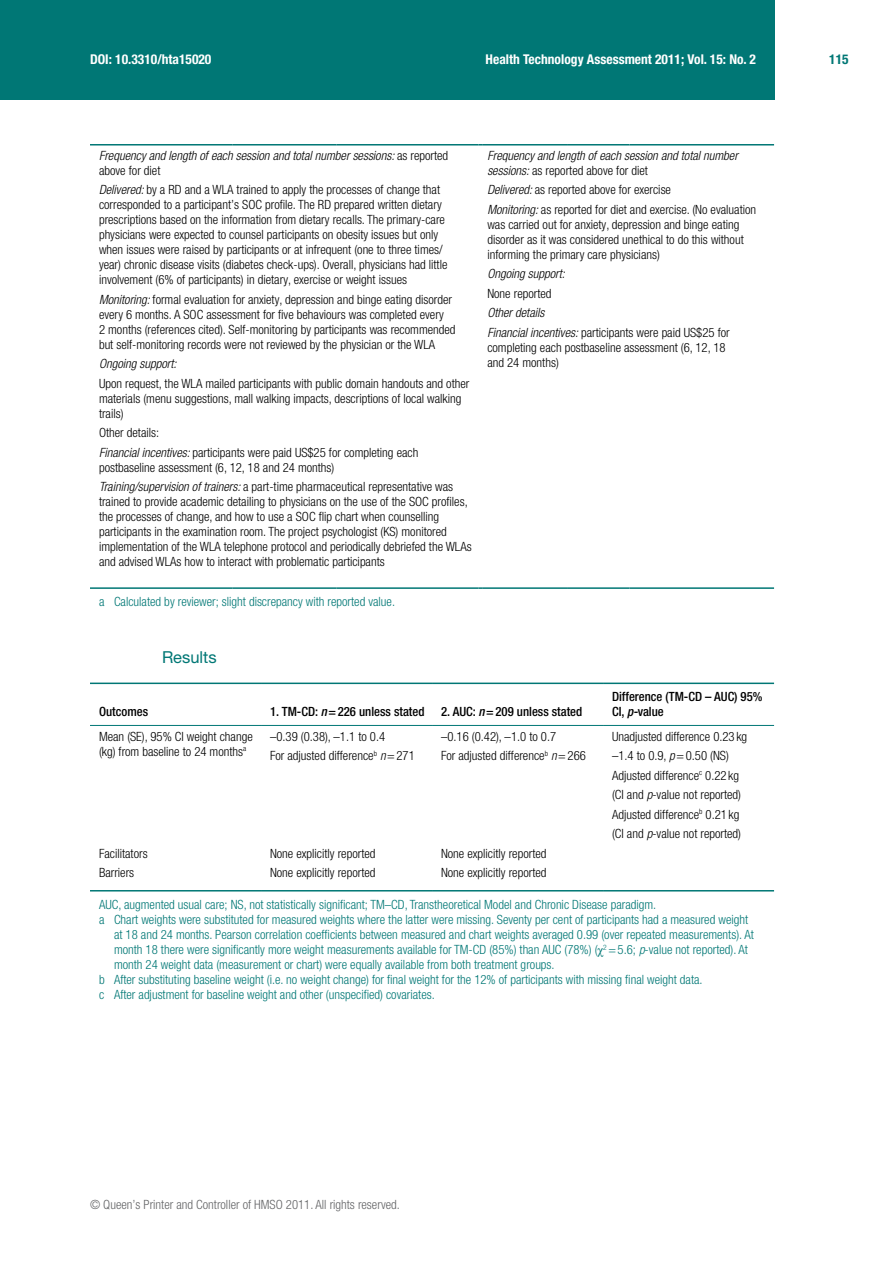
<style>
.page{position:relative;width:893px;height:1263px;background:#fff}
.page>*{position:absolute;margin:0;border:0;box-sizing:border-box;transform-origin:0 0}
.t1{font:16.5px "Helvetica Neue LT Pro";color:#007775}
.t2{font:700 condensed 13.5px "Helvetica Neue LT Pro";color:#fff}
.t3{font:700 condensed 13.5px "Helvetica Neue LT Pro";color:#007775}
.t4{font:300 condensed 12.75px/15px "Helvetica Neue LT Pro";color:#000}
.t5{font:300 condensed 12.75px "Helvetica Neue LT Pro";color:#007775}
.t6{font:italic 300 condensed 12.75px/15px "Helvetica Neue LT Pro";color:#000}
.t7{font:500 condensed 12.75px/15px "Helvetica Neue LT Pro";color:#000}
.t8{font:300 condensed 12.75px "Helvetica Neue LT Pro";color:#636466}
.s1{font-style:normal}
.s2{font-style:italic}
.s3{font-family:"Times New Roman";font-weight:400;font-stretch:normal}
</style>
<div class="page">
<div style="left:0;top:0;width:774px;height:99px;background:#007775"></div>
<hr style="left:90px;top:587px;width:142px;height:2px;background:#007775">
<hr style="left:232px;top:587px;width:104px;height:2px;background:#007775">
<hr style="left:336px;top:587px;width:142px;height:2px;background:#007775">
<hr style="left:483px;top:587px;width:84px;height:2px;background:#007775">
<hr style="left:567px;top:587px;width:62px;height:2px;background:#007775">
<hr style="left:629px;top:587px;width:145px;height:2px;background:#007775">
<hr style="left:90px;top:144px;width:142px;height:2px;background:#007775">
<hr style="left:232px;top:144px;width:104px;height:2px;background:#007775">
<hr style="left:336px;top:144px;width:142px;height:2px;background:#007775">
<hr style="left:483px;top:144px;width:84px;height:2px;background:#007775">
<hr style="left:567px;top:144px;width:62px;height:2px;background:#007775">
<hr style="left:629px;top:144px;width:145px;height:2px;background:#007775">
<hr style="left:90px;top:890px;width:171px;height:1px;background:#007775">
<hr style="left:261px;top:890px;width:171px;height:1px;background:#007775">
<hr style="left:432px;top:890px;width:171px;height:1px;background:#007775">
<hr style="left:603px;top:890px;width:171px;height:1px;background:#007775">
<hr style="left:90px;top:683px;width:171px;height:1px;background:#007775">
<hr style="left:261px;top:683px;width:171px;height:1px;background:#007775">
<hr style="left:432px;top:683px;width:171px;height:1px;background:#007775">
<hr style="left:603px;top:683px;width:171px;height:1px;background:#007775">
<hr style="left:90px;top:725px;width:171px;height:1px;background:#007775">
<hr style="left:261px;top:725px;width:171px;height:1px;background:#007775">
<hr style="left:432px;top:725px;width:171px;height:1px;background:#007775">
<hr style="left:603px;top:725px;width:171px;height:1px;background:#007775">
<p class="t2" style="left:90px;top:51px;width:123px">DOI: 10.3310/hta15020</p>
<p class="t2" style="left:486px;top:51px;width:272px">Health Technology Assessment 2011; Vol. 15: No. 2</p>
<p class="t3" style="left:829px;top:51px;width:21px">115</p>
<p class="t6" style="left:99px;top:148px;width:351px">Frequency and length of each session and total number sessions: <span class="s1">as reported above for diet</span></p>
<p class="t4" style="left:99px;top:182px;width:350px"><span class="s2">Delivered:</span> by a RD and a WLA trained to apply the processes of change that corresponded to a participant’s SOC profile. The RD prepared written dietary prescriptions based on the information from dietary recalls. The primary-care physicians were expected to counsel participants on obesity issues but only when issues were raised by participants or at infrequent (one to three times/ year) chronic disease visits (diabetes check-ups). Overall, physicians had little involvement (6% of participants) in dietary, exercise or weight issues</p>
<p class="t4" style="left:99px;top:292px;width:358px"><span class="s2">Monitoring:</span> formal evaluation for anxiety, depression and binge eating disorder every 6 months. A SOC assessment for five behaviours was completed every<br>2 months (references cited). Self-monitoring by participants was recommended but self-monitoring records were not reviewed by the physician or the WLA</p>
<p class="t6" style="left:99px;top:356px;width:79px">Ongoing support:</p>
<p class="t4" style="left:99px;top:376px;width:372px">Upon request, the WLA mailed participants with public domain handouts and other materials (menu suggestions, mall walking impacts, descriptions of local walking trails)</p>
<p class="t4" style="left:99px;top:423px;width:321px;line-height:19.5px">Other details:<br><span class="s2">Financial incentives:</span> participants were paid US$25 for completing each</p>
<p class="t4" style="left:99px;top:457px;width:356px;line-height:19.5px">postbaseline assessment (6, 12, 18 and 24 months)<br><span class="s2">Training/supervision of trainers:</span> a part-time pharmaceutical representative was</p>
<p class="t4" style="left:99px;top:494px;width:374px">trained to provide academic detailing to physicians on the use of the SOC profiles, the processes of change, and how to use a SOC flip chart when counselling participants in the examination room. The project psychologist (KS) monitored implementation of the WLA telephone protocol and periodically debriefed the WLAs and advised WLAs how to interact with problematic participants</p>
<p class="t5" style="left:99px;top:594px;width:298px">a Calculated by reviewer; slight discrepancy with reported value.</p>
<p class="t6" style="left:487px;top:148px;width:252px">Frequency and length of each session and total number sessions: <span class="s1">as reported above for diet</span></p>
<p class="t4" style="left:487px;top:180px;width:270px;line-height:19.5px"><span class="s2">Delivered:</span> as reported above for exercise<br><span class="s2">Monitoring:</span> as reported for diet and exercise. (No evaluation</p>
<p class="t4" style="left:487px;top:217px;width:258px">was carried out for anxiety, depression and binge eating disorder as it was considered unethical to do this without informing the primary care physicians)</p>
<p class="t6" style="left:487px;top:266px;width:79px">Ongoing support:</p>
<p class="t4" style="left:487px;top:286px;width:66px">None reported</p>
<p class="t6" style="left:487px;top:303px;width:244px;line-height:19.5px">Other details<br>Financial incentives: <span class="s1">participants were paid US$25 for</span></p>
<p class="t4" style="left:487px;top:340px;width:240px">completing each postbaseline assessment (6, 12, 18 and 24 months)</p>
<p class="t1" style="left:162px;top:647px;width:56px">Results</p>
<p class="t7" style="left:99px;top:704px;width:51px">Outcomes</p>
<p class="t7" style="left:270px;top:704px;width:156px">1. TM-CD: <span class="s2">n</span>=226 unless stated</p>
<p class="t7" style="left:441px;top:704px;width:143px">2. AUC: <span class="s2">n</span>=209 unless stated</p>
<p class="t7" style="left:612px;top:689px;width:152px">Difference (TM-CD – AUC) 95%<br>CI, <span class="s2">p-</span>value</p>
<p class="t4" style="left:99px;top:728px;width:155px">Mean (SE), 95% CI weight change (kg) from baseline to 24 months<sup>a</sup></p>
<p class="t4" style="left:270px;top:726px;width:146px;line-height:19.5px">–0.39 (0.38), –1.1 to 0.4<br>For adjusted difference<sup>b</sup> <span class="s2">n</span>=271</p>
<p class="t4" style="left:441px;top:726px;width:146px;line-height:19.5px">–0.16 (0.42), –1.0 to 0.7<br>For adjusted difference<sup>b</sup> <span class="s2">n</span>=266</p>
<p class="t4" style="left:612px;top:726px;width:137px;line-height:19.5px">Unadjusted difference 0.23 kg –1.4 to 0.9, <span class="s2">p</span>=0.50 (NS)<br>Adjusted difference<sup>c</sup> 0.22 kg (CI and <span class="s2">p</span>-value not reported)<br>Adjusted difference<sup>b</sup> 0.21 kg (CI and <span class="s2">p</span>-value not reported)</p>
<p class="t4" style="left:99px;top:846px;width:50px">Facilitators</p>
<p class="t4" style="left:270px;top:846px;width:107px">None explicitly reported</p>
<p class="t4" style="left:441px;top:846px;width:107px">None explicitly reported</p>
<p class="t4" style="left:99px;top:865px;width:37px">Barriers</p>
<p class="t4" style="left:270px;top:865px;width:107px">None explicitly reported</p>
<p class="t4" style="left:441px;top:865px;width:107px">None explicitly reported</p>
<p class="t5" style="left:99px;top:897px;width:559px">AUC, augmented usual care; NS, not statistically significant; TM–CD, Transtheoretical Model and Chronic Disease paradigm.</p>
<p class="t5" style="left:99px;top:912px;width:651px">a Chart weights were substituted for measured weights where the latter were missing. Seventy per cent of participants had a measured weight</p>
<p class="t5" style="left:114px;top:927px;width:641px">at 18 and 24 months. Pearson correlation coefficients between measured and chart weights averaged 0.99 (over repeated measurements). At</p>
<p class="t5" style="left:114px;top:942px;width:635px">month 18 there were significantly more weight measurements available for TM-CD (85%) than AUC (78%) (<span class="s3">χ</span><sup>2</sup> =5.6; <span class="s2">p</span>-value not reported). At</p>
<p class="t5" style="left:114px;top:957px;width:442px">month 24 weight data (measurement or chart) were equally available from both treatment groups.</p>
<p class="t5" style="left:99px;top:972px;width:605px">b After substituting baseline weight (i.e. no weight change) for final weight for the 12% of participants with missing final weight data.</p>
<p class="t5" style="left:99px;top:987px;width:337px">c After adjustment for baseline weight and other (unspecified) covariates.</p>
<p class="t8" style="left:90px;top:1197px;width:311px">© Queen’s Printer and Controller of HMSO 2011. All rights reserved.</p>
</div>
